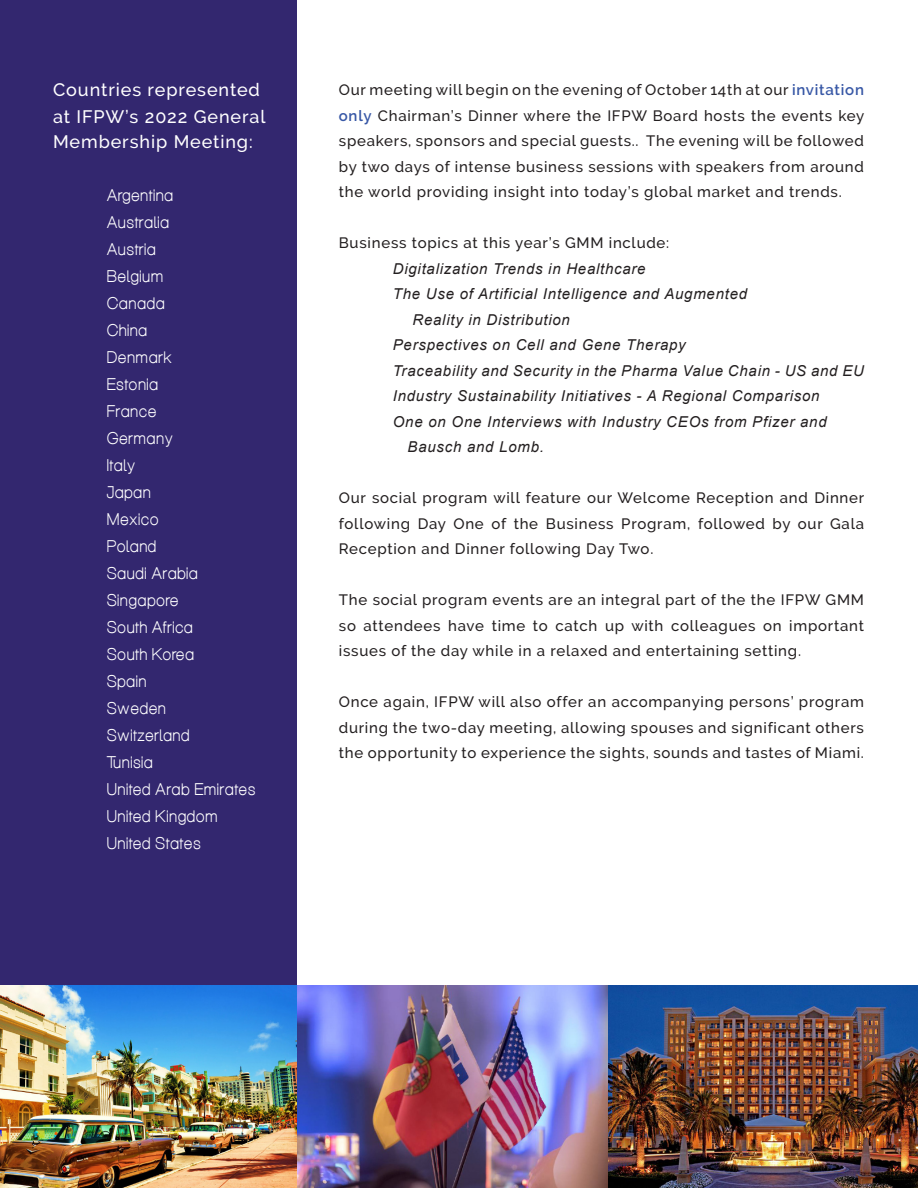
<style>
.page{position:relative;width:918px;height:1188px;background:#fff}
.page>*{position:absolute;margin:0;border:0;box-sizing:border-box;transform-origin:0 0}
.t1{font:500 18px "Raleway";letter-spacing:.05em;color:#fff}
.t2{font:16.5px "Aliquam";letter-spacing:.05em;color:#fff}
.t3{font:500 15px/25.5px "Raleway";letter-spacing:.05em;color:#231f20;text-align:justify}
.t4{font:italic 15px/25.5px "Arial";letter-spacing:.05em;color:#231f20}
.s1{font-weight:600;color:#3858a6}
</style>
<div class="page">
<div style="left:0;top:0;width:297px;height:986px;background:#33276f"></div>
<img style="left:0;top:986px;width:918px;height:202px">
<p class="t1" style="left:53px;top:79px;width:208px">Countries represented</p>
<p class="t1" style="left:53px;top:106px;width:214px">at IFPW’s 2022 General</p>
<p class="t1" style="left:53px;top:132px;width:201px">Membership Meeting:</p>
<p class="t2" style="left:107px;top:185px;width:68px">Argentina</p>
<p class="t2" style="left:107px;top:212px;width:64px">Australia</p>
<p class="t2" style="left:107px;top:239px;width:50px">Austria</p>
<p class="t2" style="left:107px;top:266px;width:58px">Belgium</p>
<p class="t2" style="left:107px;top:293px;width:59px">Canada</p>
<p class="t2" style="left:107px;top:320px;width:42px">China</p>
<p class="t2" style="left:107px;top:347px;width:66px">Denmark</p>
<p class="t2" style="left:107px;top:374px;width:53px">Estonia</p>
<p class="t2" style="left:107px;top:401px;width:51px">France</p>
<p class="t2" style="left:107px;top:428px;width:67px">Germany</p>
<p class="t2" style="left:107px;top:455px;width:29px">Italy</p>
<p class="t2" style="left:107px;top:482px;width:45px">Japan</p>
<p class="t2" style="left:107px;top:509px;width:53px">Mexico</p>
<p class="t2" style="left:107px;top:536px;width:51px">Poland</p>
<p class="t2" style="left:107px;top:563px;width:92px">Saudi Arabia</p>
<p class="t2" style="left:107px;top:590px;width:73px">Singapore</p>
<p class="t2" style="left:107px;top:617px;width:87px">South Africa</p>
<p class="t2" style="left:107px;top:644px;width:89px">South Korea</p>
<p class="t2" style="left:107px;top:671px;width:41px">Spain</p>
<p class="t2" style="left:107px;top:698px;width:60px">Sweden</p>
<p class="t2" style="left:107px;top:725px;width:84px">Switzerland</p>
<p class="t2" style="left:107px;top:752px;width:47px">Tunisia</p>
<p class="t2" style="left:107px;top:779px;width:150px">United Arab Emirates</p>
<p class="t2" style="left:107px;top:806px;width:112px">United Kingdom</p>
<p class="t2" style="left:107px;top:833px;width:95px">United States</p>
<p class="t3" style="left:339px;top:77px;width:527px">Our meeting will begin on the evening of October 14th at our <span class="s1">invitation only</span> Chairman’s Dinner where the IFPW Board hosts the events key speakers, sponsors and special guests.. The evening will be followed by two days of intense business sessions with speakers from around the world providing insight into today’s global market and trends.</p>
<p class="t3" style="left:339px;top:230px;width:332px">Business topics at this year’s GMM include:</p>
<p class="t4" style="left:393px;top:256px;width:254px">Digitalization Trends in Healthcare</p>
<p class="t4" style="left:393px;top:281px;width:356px">The Use of Artificial Intelligence and Augmented</p>
<p class="t4" style="left:413px;top:307px;width:159px">Reality in Distribution</p>
<p class="t4" style="left:393px;top:332px;width:294px">Perspectives on Cell and Gene Therapy</p>
<p class="t4" style="left:393px;top:358px;width:473px">Traceability and Security in the Pharma Value Chain - US and EU</p>
<p class="t4" style="left:393px;top:383px;width:428px">Industry Sustainability Initiatives - A Regional Comparison</p>
<p class="t4" style="left:408px;top:409px;width:421px;text-indent:-15px">One on One Interviews with Industry CEOs from Pfizer and<br>Bausch and Lomb.</p>
<p class="t3" style="left:339px;top:485px;width:527px">Our social program will feature our Welcome Reception and Dinner following Day One of the Business Program, followed by our Gala Reception and Dinner following Day Two.</p>
<p class="t3" style="left:339px;top:587px;width:527px">The social program events are an integral part of the the IFPW GMM so attendees have time to catch up with colleagues on important issues of the day while in a relaxed and entertaining setting.</p>
<p class="t3" style="left:339px;top:689px;width:527px">Once again, IFPW will also offer an accompanying persons’ program during the two-day meeting, allowing spouses and significant others the opportunity to experience the sights, sounds and tastes of Miami.</p>
</div>
